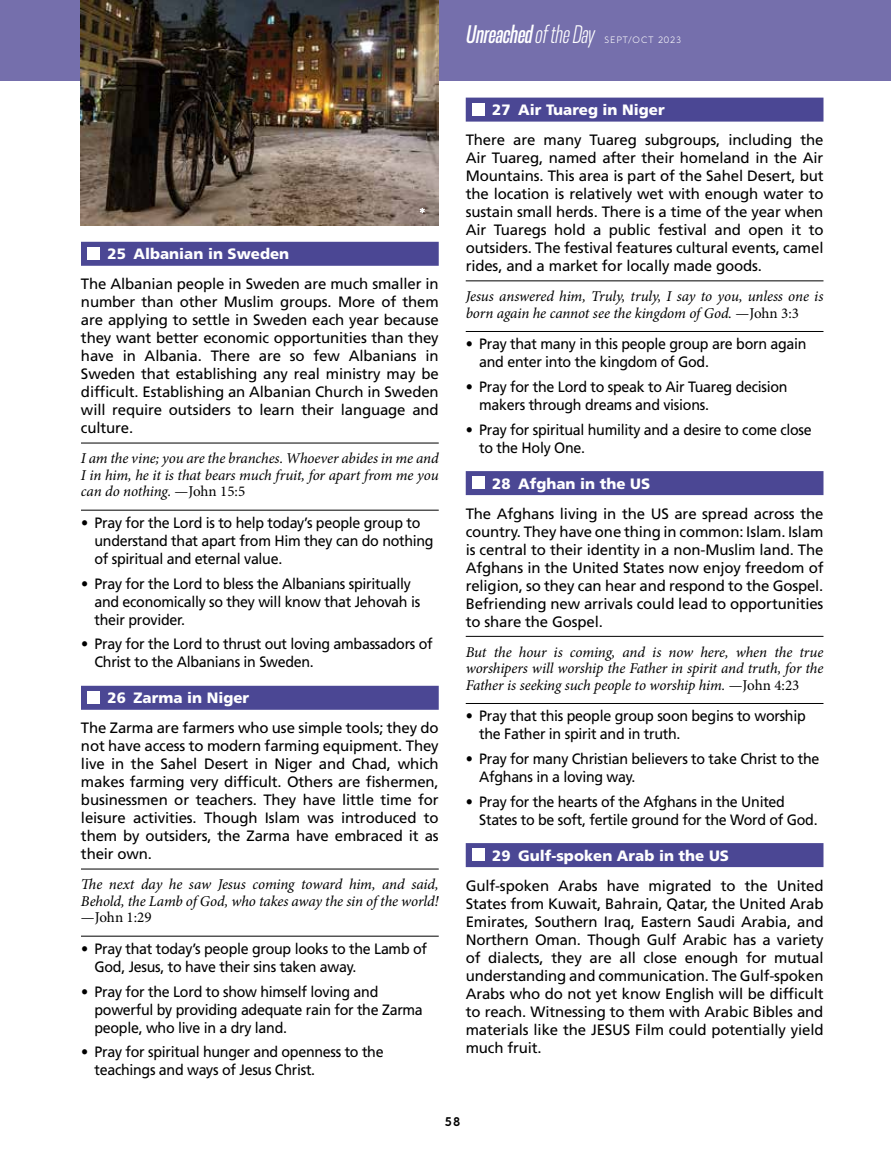
<style>
.page{position:relative;width:891px;height:1161px;background:#fff}
.page>*{position:absolute;margin:0;border:0;box-sizing:border-box;transform-origin:0 0}
.t1{font:italic 500 condensed 27px "Resolve";color:#fff}
.t2{font:15px/18px "Frutiger LT Std";letter-spacing:-.02em;color:#000;text-align:justify}
.t3{font:15px/18px "Frutiger LT Std";letter-spacing:-.02em;color:#000;scale:.95 1}
.t4{font:italic 15px/16.5px "Minion Pro";letter-spacing:-.01em;color:#000;text-align:justify}
.t5{font:900 15px "Frutiger LT Std";color:#fff}
.t6{font:15px "Minion Pro";letter-spacing:-.005em;color:#000}
.t7{font:700 12px "Aquawax Pro";color:#000}
.t8{font:300 9px "Aquawax Pro";letter-spacing:.1em;color:#fff}
.s1{font-style:normal}
.s2{font-weight:300}
</style>
<div class="page">
<div style="left:81px;top:242px;width:358px;height:24px;background:#4b4794"></div>
<hr style="left:81px;top:443px;width:358px;height:1px;background:#000">
<hr style="left:81px;top:510px;width:358px;height:1px;background:#000">
<div style="left:81px;top:686px;width:358px;height:24px;background:#4b4794"></div>
<hr style="left:81px;top:869px;width:358px;height:1px;background:#000">
<hr style="left:81px;top:936px;width:358px;height:1px;background:#000">
<div style="left:88px;top:247px;width:12px;height:12px;background:#fff"></div>
<div style="left:88px;top:691px;width:12px;height:12px;background:#fff"></div>
<div style="left:466px;top:98px;width:358px;height:24px;background:#4b4794"></div>
<hr style="left:466px;top:281px;width:358px;height:1px;background:#000">
<hr style="left:466px;top:331px;width:358px;height:1px;background:#000">
<div style="left:466px;top:471px;width:358px;height:24px;background:#4b4794"></div>
<hr style="left:466px;top:636px;width:358px;height:1px;background:#000">
<hr style="left:466px;top:703px;width:358px;height:1px;background:#000">
<div style="left:466px;top:843px;width:358px;height:24px;background:#4b4794"></div>
<div style="left:472px;top:103px;width:13px;height:12px;background:#fff"></div>
<div style="left:472px;top:477px;width:13px;height:12px;background:#fff"></div>
<div style="left:472px;top:849px;width:13px;height:12px;background:#fff"></div>
<div style="left:0;top:0;width:891px;height:81px;background:#756fac"></div>
<img style="left:81px;top:0;width:358px;height:225px">
<svg style="left:420px;top:208px;width:5px;height:5px"></svg>
<p class="t5" style="left:108px;top:245px;width:183px">25 Albanian in Sweden</p>
<p class="t2" style="left:81px;top:275px;width:359px">The Albanian people in Sweden are much smaller in number than other Muslim groups. More of them are applying to settle in Sweden each year because they want better economic opportunities than they have in Albania. There are so few Albanians in Sweden that establishing any real ministry may be difficult. Establishing an Albanian Church in Sweden will require outsiders to learn their language and culture.</p>
<p class="t4" style="left:81px;top:450px;width:359px">I am the vine; you are the branches. Whoever abides in me and I in him, he it is that bears much fruit, for apart from me you can do nothing. <span class="s1">—John 15:5</span></p>
<p class="t3" style="left:94px;top:514px;width:359px;text-indent:-13px">• Pray for the Lord is to help today’s people group to understand that apart from Him they can do nothing of spiritual and eternal value.</p>
<p class="t3" style="left:94px;top:575px;width:344px;text-indent:-13px">• Pray for the Lord to bless the Albanians spiritually and economically so they will know that Jehovah is their provider.</p>
<p class="t3" style="left:94px;top:635px;width:358px;text-indent:-13px">• Pray for the Lord to thrust out loving ambassadors of<br>Christ to the Albanians in Sweden.</p>
<p class="t5" style="left:108px;top:689px;width:143px">26 Zarma in Niger</p>
<p class="t2" style="left:81px;top:719px;width:359px">The Zarma are farmers who use simple tools; they do not have access to modern farming equipment. They live in the Sahel Desert in Niger and Chad, which makes farming very difficult. Others are fishermen, businessmen or teachers. They have little time for leisure activities. Though Islam was introduced to them by outsiders, the Zarma have embraced it as their own.</p>
<p class="t4" style="left:81px;top:876px;width:359px">The next day he saw Jesus coming toward him, and said,<br>Behold, the Lamb of God, who takes away the sin of the world!</p>
<p class="t6" style="left:81px;top:908px;width:72px">—John 1:29</p>
<p class="t3" style="left:94px;top:940px;width:352px;text-indent:-13px">• Pray that today’s people group looks to the Lamb of<br>God, Jesus, to have their sins taken away.</p>
<p class="t3" style="left:94px;top:983px;width:347px;text-indent:-13px">• Pray for the Lord to show himself loving and powerful by providing adequate rain for the Zarma people, who live in a dry land.</p>
<p class="t3" style="left:94px;top:1043px;width:306px;text-indent:-13px">• Pray for spiritual hunger and openness to the teachings and ways of Jesus Christ.</p>
<h1 class="t1" style="left:467px;top:20px;width:130px">Unreached <span class="s2">of the Day</span></h1>
<p class="t8" style="left:605px;top:33px;width:78px">SEPT/OCT 2023</p>
<p class="t5" style="left:492px;top:101px;width:174px">27 Air Tuareg in Niger</p>
<p class="t2" style="left:466px;top:131px;width:359px">There are many Tuareg subgroups, including the Air Tuareg, named after their homeland in the Air Mountains. This area is part of the Sahel Desert, but the location is relatively wet with enough water to sustain small herds. There is a time of the year when Air Tuaregs hold a public festival and open it to outsiders. The festival features cultural events, camel rides, and a market for locally made goods.</p>
<p class="t4" style="left:466px;top:288px;width:359px">Jesus answered him, Truly, truly, I say to you, unless one is born again he cannot see the kingdom of God. <span class="s1">—John 3:3</span></p>
<p class="t3" style="left:479px;top:335px;width:346px;text-indent:-13px">• Pray that many in this people group are born again and enter into the kingdom of God.</p>
<p class="t3" style="left:479px;top:378px;width:326px;text-indent:-13px">• Pray for the Lord to speak to Air Tuareg decision makers through dreams and visions.</p>
<p class="t3" style="left:479px;top:421px;width:352px;text-indent:-13px">• Pray for spiritual humility and a desire to come close to the Holy One.</p>
<p class="t5" style="left:492px;top:474px;width:159px">28 Afghan in the US</p>
<p class="t2" style="left:466px;top:505px;width:359px">The Afghans living in the US are spread across the country. They have one thing in common: Islam. Islam is central to their identity in a non-Muslim land. The Afghans in the United States now enjoy freedom of religion, so they can hear and respond to the Gospel.<br>Befriending new arrivals could lead to opportunities to share the Gospel.</p>
<p class="t4" style="left:466px;top:644px;width:359px">But the hour is coming, and is now here, when the true worshipers will worship the Father in spirit and truth, for the Father is seeking such people to worship him. <span class="s1">—John 4:23</span></p>
<p class="t3" style="left:479px;top:707px;width:345px;text-indent:-13px">• Pray that this people group soon begins to worship the Father in spirit and in truth.</p>
<p class="t3" style="left:479px;top:750px;width:360px;text-indent:-13px">• Pray for many Christian believers to take Christ to the<br>Afghans in a loving way.</p>
<p class="t3" style="left:479px;top:793px;width:358px;text-indent:-13px">• Pray for the hearts of the Afghans in the United<br>States to be soft, fertile ground for the Word of God.</p>
<p class="t5" style="left:492px;top:846px;width:238px">29 Gulf-spoken Arab in the US</p>
<p class="t2" style="left:466px;top:877px;width:359px">Gulf-spoken Arabs have migrated to the United States from Kuwait, Bahrain, Qatar, the United Arab Emirates, Southern Iraq, Eastern Saudi Arabia, and Northern Oman. Though Gulf Arabic has a variety of dialects, they are all close enough for mutual understanding and communication. The Gulf-spoken Arabs who do not yet know English will be difficult to reach. Witnessing to them with Arabic Bibles and materials like the JESUS Film could potentially yield much fruit.</p>
<p class="t7" style="left:445px;top:1113px;width:17px">58</p>
</div>
